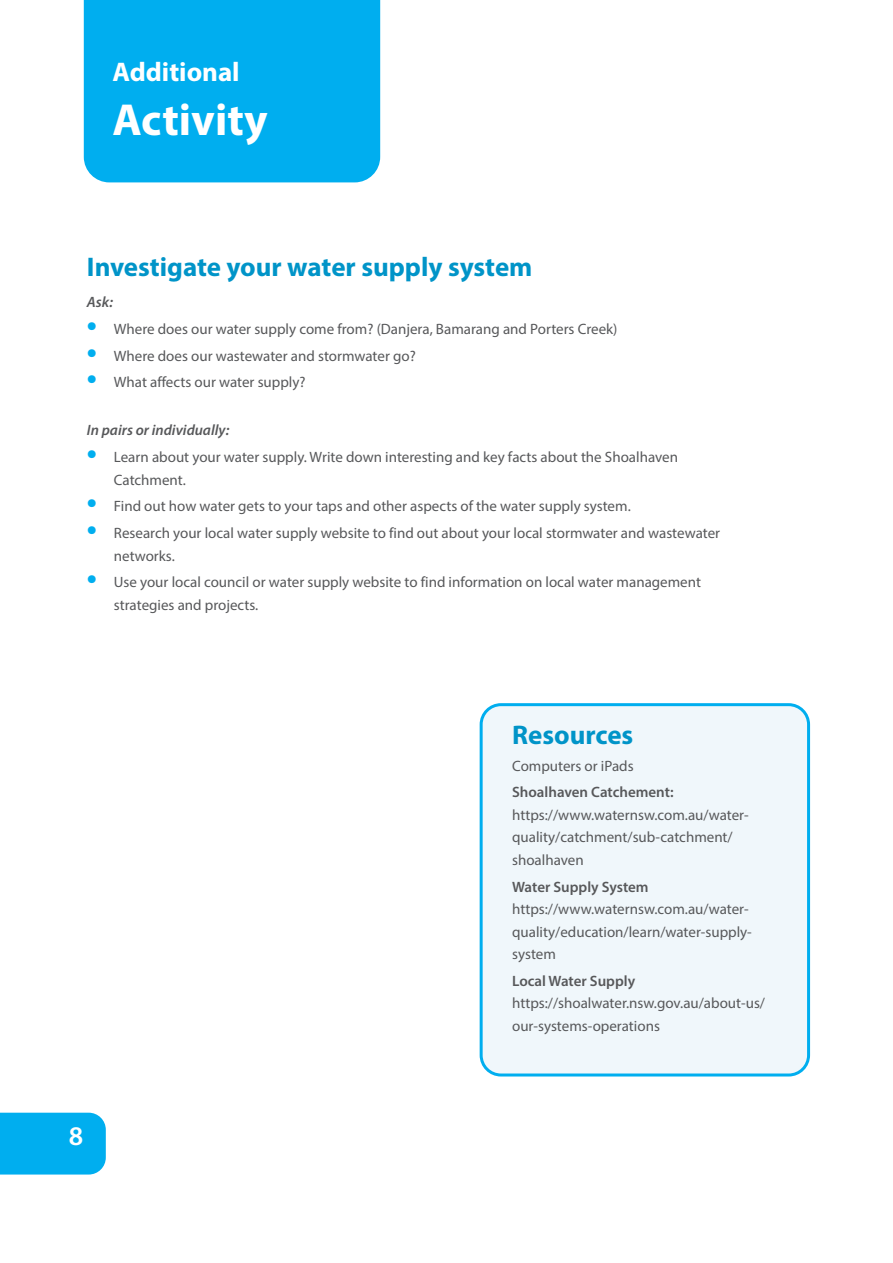
<style>
.page{position:relative;width:893px;height:1263px;background:#fff}
.page>*{position:absolute;margin:0;border:0;box-sizing:border-box;transform-origin:0 0}
.t1{font:700 45px "Myriad Pro";color:#fff}
.Sub_Heading{font:700 27px "Myriad Pro";color:#0094c8}
.t2{font:700 27px "Myriad Pro";color:#fff}
.t3{font:600 27px "Myriad Pro";color:#fff}
.Sub_Heading-2{font:15px/22.5px "Myriad Pro";color:#57585a}
.Sub_Heading-3{font:600 15px "Myriad Pro";color:#57585a}
.Sub_Heading-4{font:italic 600 15px "Myriad Pro";color:#57585a}
.s1{font-weight:700;font-size:30px;color:#00aeef}
</style>
<div class="page">
<div style="left:84px;top:0;width:296px;height:182px;background:#00aeef"></div>
<div style="left:0;top:1113px;width:106px;height:61px;background:#00aeef"></div>
<div style="left:481px;top:705px;width:327px;height:370px;background:#f0f7fb;border-radius:20px"></div>
<div style="left:480px;top:703px;width:330px;height:373px;border:3px solid #00aeef;border-radius:20px"></div>
<p class="t2" style="left:112px;top:54px;width:129px">Additional</p>
<p class="t1" style="left:112px;top:90px;width:157px">Activity</p>
<p class="Sub_Heading" style="left:87px;top:249px;width:447px">Investigate your water supply system</p>
<p class="Sub_Heading-4" style="left:87px;top:292px;width:28px">Ask:</p>
<p class="Sub_Heading-2" style="left:87px;top:317px;width:532px"><span class="s1">•</span> Where does our water supply come from? (Danjera, Bamarang and Porters Creek)</p>
<p class="Sub_Heading-2" style="left:87px;top:344px;width:330px"><span class="s1">•</span> Where does our wastewater and stormwater go?</p>
<p class="Sub_Heading-2" style="left:87px;top:371px;width:220px"><span class="s1">•</span> What affects our water supply?</p>
<p class="Sub_Heading-4" style="left:87px;top:421px;width:144px">In pairs or individually:</p>
<p class="Sub_Heading-2" style="left:114px;top:446px;width:566px;text-indent:-27px"><span class="s1">•</span> Learn about your water supply. Write down interesting and key facts about the Shoalhaven<br>Catchment.</p>
<p class="Sub_Heading-2" style="left:87px;top:495px;width:545px"><span class="s1">•</span> Find out how water gets to your taps and other aspects of the water supply system.</p>
<p class="Sub_Heading-2" style="left:114px;top:522px;width:608px;text-indent:-27px"><span class="s1">•</span> Research your local water supply website to find out about your local stormwater and wastewater networks.</p>
<p class="Sub_Heading-2" style="left:114px;top:571px;width:589px;text-indent:-27px"><span class="s1">•</span> Use your local council or water supply website to find information on local water management strategies and projects.</p>
<p class="t3" style="left:69px;top:1119px;width:16px">8</p>
<p class="Sub_Heading" style="left:512px;top:717px;width:123px">Resources</p>
<p class="Sub_Heading-2" style="left:512px;top:754px;width:123px">Computers or iPads</p>
<p class="Sub_Heading-3" style="left:512px;top:783px;width:163px">Shoalhaven Catchement:</p>
<p class="Sub_Heading-2" style="left:512px;top:803px;width:238px">https://www.waternsw.com.au/water&shy;quality/catchment/sub-catchment/ shoalhaven</p>
<p class="Sub_Heading-3" style="left:512px;top:877px;width:138px">Water Supply System</p>
<p class="Sub_Heading-2" style="left:512px;top:897px;width:241px">https://www.waternsw.com.au/water&shy;quality/education/learn/water-supply&shy;system</p>
<p class="Sub_Heading-3" style="left:512px;top:971px;width:125px">Local Water Supply</p>
<p class="Sub_Heading-2" style="left:512px;top:992px;width:254px">https://shoalwater.nsw.gov.au/about-us/ our-systems-operations</p>
</div>
